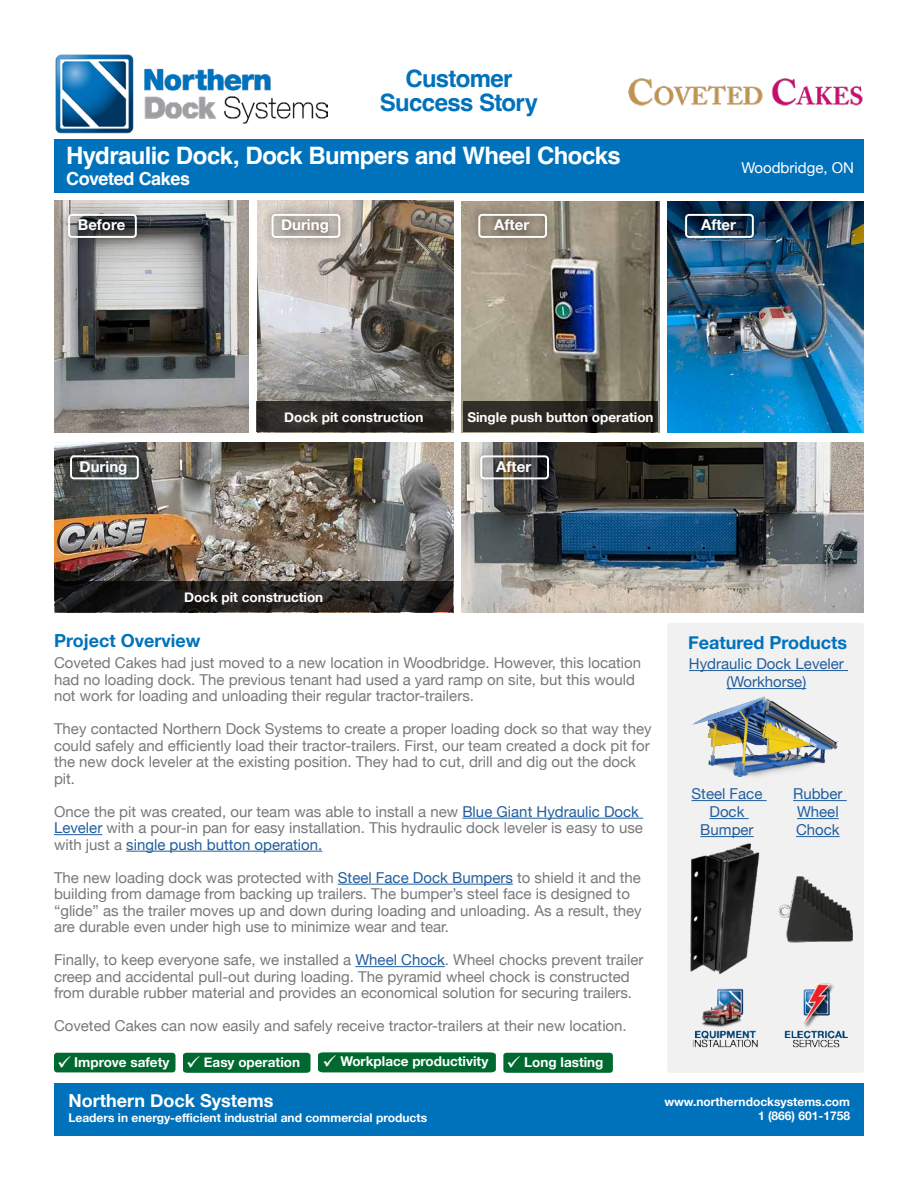
<style>
.page{position:relative;width:918px;height:1188px;background:#fff}
.page>*{position:absolute;margin:0;border:0;box-sizing:border-box;transform-origin:0 0}
.t1{font:700 24px "Helvetica";letter-spacing:-.025em;color:#fff}
.t2{font:700 24px/24px "Helvetica";letter-spacing:-.03em;color:#0072bc;text-align:center}
.t3{font:700 18px "Helvetica Neue";color:#0072bc}
.t4{font:700 18px "Helvetica Neue";color:#fff}
.t5{font:700 18px "Helvetica";letter-spacing:-.02em;color:#fff}
.t6{font:15px/16.5px "Helvetica Neue";color:#77787b}
.t7{font:15px/18px "Helvetica Neue";color:#215e9e;text-align:center}
.t8{font:700 15px "Helvetica Neue";color:#fff}
.t9{font:15px "Helvetica Neue";color:#fff}
.t10{font:700 13.5px "Helvetica Neue";color:#fff}
.t11{font:700 12px/14.4px "Helvetica Neue";color:#fff;text-align:right}
.s1{color:#215e9e}
</style>
<div class="page">
<img style="left:462px;top:202px;width:197px;height:230px">
<img style="left:668px;top:202px;width:196px;height:230px">
<div style="left:667px;top:623px;width:197px;height:450px;background:#f1f1f2;border-radius:3px"></div>
<div style="left:54px;top:139px;width:810px;height:54px;background:#0072bc"></div>
<hr style="left:462px;top:818px;width:181px;height:1px;background:#215e9e">
<hr style="left:54px;top:834px;width:48px;height:1px;background:#215e9e">
<hr style="left:126px;top:851px;width:196px;height:1px;background:#215e9e">
<hr style="left:338px;top:884px;width:175px;height:1px;background:#215e9e">
<hr style="left:355px;top:966px;width:90px;height:1px;background:#215e9e">
<img style="left:55px;top:54px;width:273px;height:80px">
<div style="left:54px;top:1083px;width:810px;height:52px;background:#0072bc"></div>
<img style="left:462px;top:442px;width:402px;height:170px">
<img style="left:54px;top:442px;width:399px;height:170px">
<img style="left:54px;top:201px;width:194px;height:231px">
<img style="left:257px;top:201px;width:196px;height:231px">
<img style="left:628px;top:78px;width:235px;height:28px">
<div style="left:59px;top:204px;width:88px;height:43px;background:#000;opacity:.75"></div>
<div style="left:68px;top:214px;width:69px;height:24px;border:2px solid #fff;border-radius:3px"></div>
<div style="left:469px;top:204px;width:88px;height:43px;background:#000;opacity:.75"></div>
<div style="left:478px;top:214px;width:69px;height:24px;border:2px solid #fff;border-radius:3px"></div>
<div style="left:262px;top:204px;width:88px;height:43px;background:#000;opacity:.75"></div>
<div style="left:272px;top:214px;width:68px;height:24px;border:2px solid #fff;border-radius:3px"></div>
<div style="left:60px;top:446px;width:89px;height:43px;background:#000;opacity:.75"></div>
<div style="left:70px;top:455px;width:69px;height:24px;border:2px solid #fff;border-radius:3px"></div>
<div style="left:470px;top:446px;width:88px;height:43px;background:#000;opacity:.75"></div>
<div style="left:480px;top:455px;width:69px;height:24px;border:2px solid #fff;border-radius:3px"></div>
<div style="left:675px;top:204px;width:88px;height:43px;background:#000;opacity:.75"></div>
<div style="left:685px;top:214px;width:69px;height:24px;border:2px solid #fff;border-radius:3px"></div>
<img style="left:692px;top:988px;width:66px;height:60px">
<img style="left:784px;top:983px;width:64px;height:65px">
<svg style="left:257px;top:401px;width:194px;height:31px;fill:#292724"></svg>
<svg style="left:463px;top:401px;width:195px;height:31px;fill:#2c2a24"></svg>
<svg style="left:55px;top:581px;width:397px;height:31px"></svg>
<div style="left:54px;top:1053px;width:121px;height:19px;background:#006930;border-radius:3px"></div>
<div style="left:183px;top:1053px;width:128px;height:20px;background:#006930"></div>
<div style="left:318px;top:1052px;width:178px;height:20px;background:#006930"></div>
<div style="left:503px;top:1053px;width:110px;height:20px;background:#006930"></div>
<hr style="left:689px;top:670px;width:159px;height:1px;background:#215e9e">
<hr style="left:727px;top:688px;width:79px;height:1px;background:#215e9e">
<hr style="left:692px;top:800px;width:75px;height:1px;background:#215e9e">
<hr style="left:709px;top:818px;width:40px;height:1px;background:#215e9e">
<hr style="left:700px;top:836px;width:54px;height:1px;background:#215e9e">
<hr style="left:793px;top:800px;width:54px;height:1px;background:#215e9e">
<hr style="left:797px;top:818px;width:42px;height:1px;background:#215e9e">
<hr style="left:796px;top:836px;width:44px;height:1px;background:#215e9e">
<img style="left:693px;top:696px;width:146px;height:82px">
<img style="left:690px;top:843px;width:70px;height:131px">
<img style="left:778px;top:876px;width:75px;height:67px">
<h1 class="t2" style="left:380px;top:69px;width:160px">Customer<br>Success Story</h1>
<h1 class="t1" style="left:66px;top:140px;width:556px">Hydraulic Dock, Dock Bumpers and Wheel Chocks</h1>
<p class="t5" style="left:66px;top:167px;width:125px">Coveted Cakes</p>
<p class="t8" style="left:78px;top:213px;width:49px">Before</p>
<p class="t8" style="left:281px;top:213px;width:49px">During</p>
<p class="t8" style="left:494px;top:213px;width:36px">After</p>
<p class="t9" style="left:741px;top:157px;width:114px">Woodbridge, ON</p>
<p class="t8" style="left:701px;top:213px;width:36px">After</p>
<p class="t10" style="left:284px;top:406px;width:141px">Dock pit construction</p>
<p class="t10" style="left:467px;top:406px;width:188px">Single push button operation</p>
<p class="t8" style="left:80px;top:455px;width:49px">During</p>
<p class="t8" style="left:496px;top:455px;width:36px">After</p>
<p class="t10" style="left:184px;top:586px;width:141px">Dock pit construction</p>
<p class="t3" style="left:54px;top:626px;width:148px">Project Overview</p>
<p class="t3" style="left:688px;top:629px;width:161px">Featured Products</p>
<p class="t6" style="left:54px;top:655px;width:589px">Coveted Cakes had just moved to a new location in Woodbridge. However, this location had no loading dock. The previous tenant had used a yard ramp on site, but this would not work for loading and unloading their regular tractor-trailers.</p>
<p class="t6" style="left:54px;top:721px;width:599px">They contacted Northern Dock Systems to create a proper loading dock so that way they could safely and efficiently load their tractor-trailers. First, our team created a dock pit for the new dock leveler at the existing position. They had to cut, drill and dig out the dock pit.</p>
<p class="t6" style="left:54px;top:804px;width:590px">Once the pit was created, our team was able to install a new <span class="s1">Blue Giant Hydraulic Dock<br>Leveler</span> with a pour-in pan for easy installation. This hydraulic dock leveler is easy to use with just a <span class="s1">single push button operation.</span></p>
<p class="t6" style="left:54px;top:870px;width:589px">The new loading dock was protected with <span class="s1">Steel Face Dock Bumpers</span> to shield it and the building from damage from backing up trailers. The bumper’s steel face is designed to “glide” as the trailer moves up and down during loading and unloading. As a result, they are durable even under high use to minimize wear and tear.</p>
<p class="t6" style="left:54px;top:952px;width:591px">Finally, to keep everyone safe, we installed a <span class="s1">Wheel Chock</span>. Wheel chocks prevent trailer creep and accidental pull-out during loading. The pyramid wheel chock is constructed from durable rubber material and provides an economical solution for securing trailers.</p>
<p class="t6" style="left:54px;top:1018px;width:574px">Coveted Cakes can now easily and safely receive tractor-trailers at their new location.</p>
<p class="t10" style="left:57px;top:1051px;width:548px">✓ Improve safety ✓ Easy operation ✓ Workplace productivity ✓ Long lasting</p>
<p class="t4" style="left:68px;top:1087px;width:207px">Northern Dock Systems</p>
<p class="t11" style="left:68px;top:1111px;width:360px">Leaders in energy-efficient industrial and commercial products</p>
<p class="t7" style="left:689px;top:656px;width:157px">Hydraulic Dock Leveler (Workhorse)</p>
<p class="t7" style="left:692px;top:786px;width:72px">Steel Face<br>Dock<br>Bumper</p>
<p class="t7" style="left:793px;top:786px;width:51px;text-align:left">Rubber<br>Wheel<br>Chock</p>
<p class="t11" style="left:664px;top:1094px;width:187px">www.northerndocksystems.com<br>1 (866) 601-1758</p>
</div>
